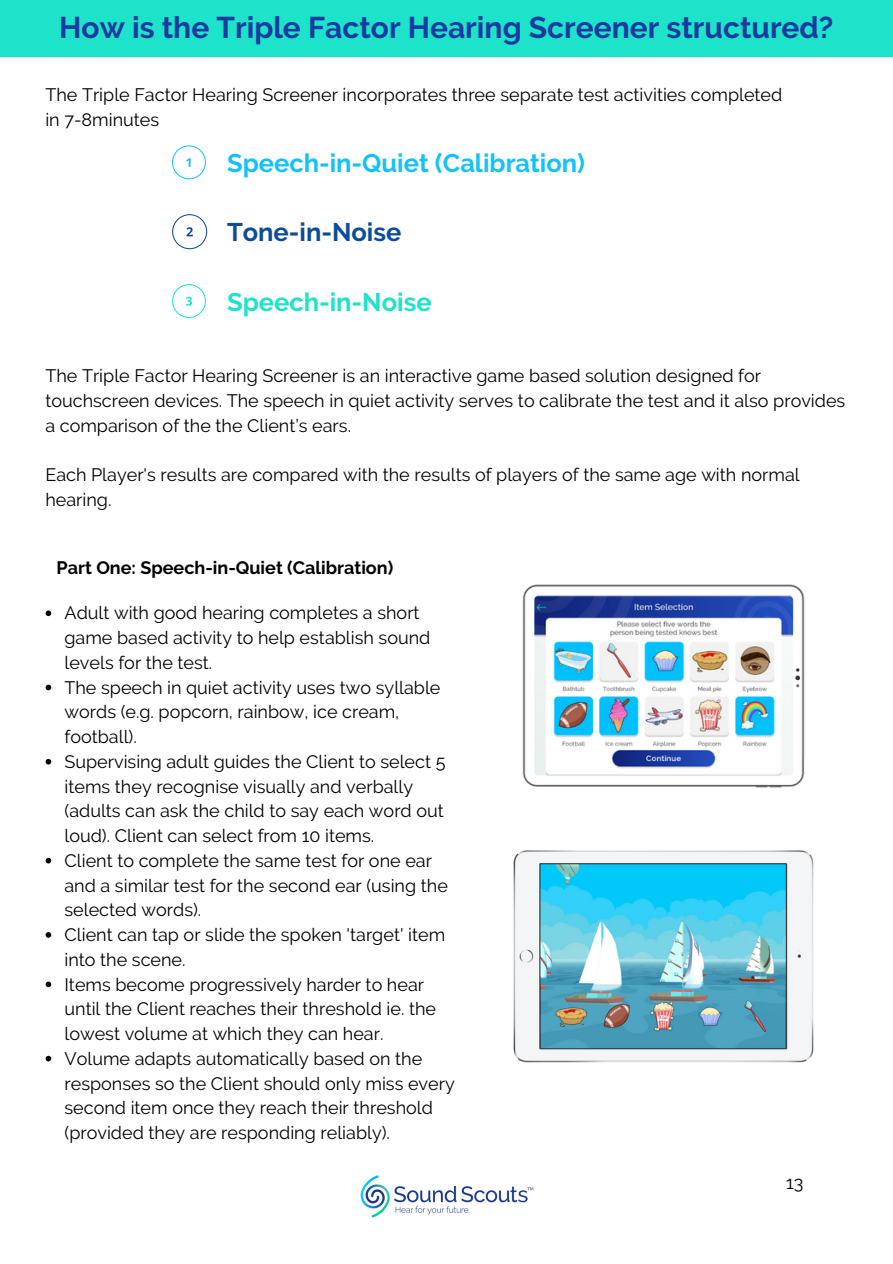
<style>
.page{position:relative;width:893px;height:1264px;background:#fff}
.page>*{position:absolute;margin:0;border:0;box-sizing:border-box;transform-origin:0 0}
.t1{font:700 30px "Raleway";color:#193a9e}
.t2{font:700 25.5px "Raleway";color:#13c1fb}
.t3{font:700 25.5px "Raleway";color:#1de3ca}
.t4{font:700 25.5px "Raleway";color:#0c4c9a}
.t5{font:18px/24.8px "Raleway";color:#000}
.t6{font:700 18px "Raleway";color:#000}
</style>
<div class="page">
<div style="left:0;top:0;width:892px;height:57px;background:#1de3ca"></div>
<img style="left:522px;top:584px;width:283px;height:204px">
<svg style="left:46px;top:610px;width:5px;height:6px"></svg>
<svg style="left:46px;top:684px;width:5px;height:6px"></svg>
<svg style="left:46px;top:759px;width:5px;height:5px"></svg>
<svg style="left:46px;top:857px;width:5px;height:6px"></svg>
<svg style="left:46px;top:932px;width:5px;height:5px"></svg>
<svg style="left:46px;top:981px;width:5px;height:6px"></svg>
<svg style="left:46px;top:1055px;width:5px;height:6px"></svg>
<img style="left:513px;top:850px;width:301px;height:213px">
<svg style="left:172px;top:145px;width:34px;height:34px"></svg>
<svg style="left:172px;top:214px;width:35px;height:35px"></svg>
<svg style="left:172px;top:284px;width:34px;height:34px"></svg>
<img style="left:360px;top:1175px;width:174px;height:43px">
<p class="t1" style="left:59px;top:10px;width:775px">How is the Triple Factor Hearing Screener structured?</p>
<p class="t5" style="left:45px;top:83px;width:738px">The Triple Factor Hearing Screener incorporates three separate test activities completed in 7-8minutes</p>
<p class="t2" style="left:227px;top:148px;width:359px">Speech-in-Quiet (Calibration)</p>
<p class="t4" style="left:227px;top:217px;width:176px">Tone-in-Noise</p>
<p class="t3" style="left:227px;top:287px;width:206px">Speech-in-Noise</p>
<p class="t5" style="left:45px;top:363px;width:801px">The Triple Factor Hearing Screener is an interactive game based solution designed for touchscreen devices. The speech in quiet activity serves to calibrate the test and it also provides a comparison of the the Client’s ears.</p>
<p class="t5" style="left:45px;top:462px;width:755px">Each Player's results are compared with the results of players of the same age with normal hearing.</p>
<p class="t6" style="left:57px;top:557px;width:338px">Part One: Speech-in-Quiet (Calibration)</p>
<p class="t5" style="left:64px;top:600px;width:367px">Adult with good hearing completes a short game based activity to help establish sound levels for the test.</p>
<p class="t5" style="left:64px;top:675px;width:377px">The speech in quiet activity uses two syllable words (e.g. popcorn, rainbow, ice cream, football).</p>
<p class="t5" style="left:64px;top:749px;width:382px">Supervising adult guides the Client to select 5 items they recognise visually and verbally (adults can ask the child to say each word out loud). Client can select from 10 items.</p>
<p class="t5" style="left:64px;top:848px;width:385px">Client to complete the same test for one ear and a similar test for the second ear (using the selected words).</p>
<p class="t5" style="left:64px;top:922px;width:382px">Client can tap or slide the spoken 'target' item into the scene.</p>
<p class="t5" style="left:64px;top:971px;width:373px">Items become progressively harder to hear until the Client reaches their threshold ie. the lowest volume at which they can hear.</p>
<p class="t5" style="left:64px;top:1046px;width:392px">Volume adapts automatically based on the responses so the Client should only miss every second item once they reach their threshold (provided they are responding reliably).</p>
<p class="t5" style="left:786px;top:1170px;width:19px">13</p>
</div>
